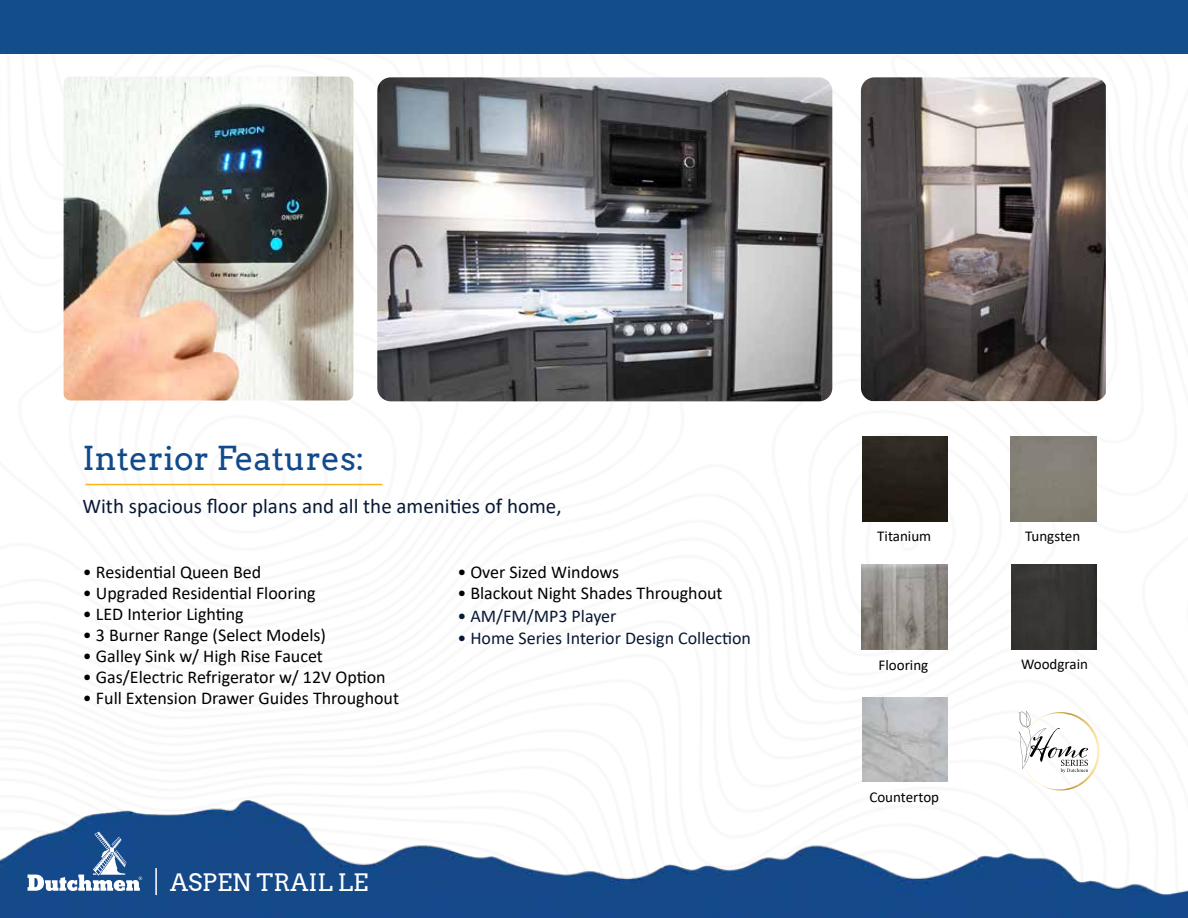
<style>
.page{position:relative;width:1188px;height:918px;background:#fff}
.page>*{position:absolute;margin:0;border:0;box-sizing:border-box;transform-origin:0 0}
.t1{font:33px "Arvo";color:#114a8a}
.t2{font:24px "Arvo";color:#fff}
.t3{font:21px "Calibri";color:#081834}
.t4{font:18px "Calibri";color:#000}
.t5{font:18px "Calibri";color:#081834}
.t6{font:15px "Calibri";color:#000}
</style>
<div class="page">
<img style="left:0;top:774px;width:1188px;height:144px">
<div style="left:0;top:0;width:1188px;height:54px;background:#134d8a"></div>
<img style="left:377px;top:77px;width:455px;height:324px">
<hr style="left:85px;top:484px;width:297px;height:1px;background:#fcb415">
<svg style="left:28px;top:832px;width:114px;height:59px"></svg>
<hr style="left:155px;top:868px;width:2px;height:27px;background:#fff">
<img style="left:861px;top:77px;width:245px;height:324px">
<img style="left:862px;top:437px;width:86px;height:84px">
<img style="left:863px;top:697px;width:85px;height:85px">
<img style="left:862px;top:565px;width:85px;height:84px">
<div style="left:1011px;top:565px;width:86px;height:84px;background:#363532"></div>
<div style="left:1011px;top:437px;width:85px;height:84px;background:#848075"></div>
<svg style="left:1019px;top:711px;width:81px;height:80px"></svg>
<img style="left:64px;top:76px;width:289px;height:324px">
<h1 class="t1" style="left:82px;top:438px;width:284px">Interior Features:</h1>
<p class="t3" style="left:82px;top:491px;width:481px">With spacious floor plans and all the amenities of home,</p>
<p class="t4" style="left:83px;top:560px;width:180px">• Residential Queen Bed</p>
<p class="t4" style="left:83px;top:581px;width:234px">• Upgraded Residential Flooring</p>
<p class="t4" style="left:83px;top:602px;width:162px">• LED Interior Lighting</p>
<p class="t4" style="left:83px;top:623px;width:245px">• 3 Burner Range (Select Models)</p>
<p class="t4" style="left:83px;top:644px;width:242px">• Galley Sink w/ High Rise Faucet</p>
<p class="t4" style="left:83px;top:665px;width:304px">• Gas/Electric Refrigerator w/ 12V Option</p>
<p class="t4" style="left:83px;top:686px;width:318px">• Full Extension Drawer Guides Throughout</p>
<p class="t4" style="left:457px;top:560px;width:164px">• Over Sized Windows</p>
<p class="t4" style="left:457px;top:581px;width:267px">• Blackout Night Shades Throughout</p>
<p class="t5" style="left:457px;top:603px;width:161px">• AM/FM/MP3 Player</p>
<p class="t5" style="left:457px;top:626px;width:295px">• Home Series Interior Design Collection</p>
<h2 class="t2" style="left:170px;top:868px;width:200px">ASPEN TRAIL LE</h2>
<p class="t6" style="left:877px;top:525px;width:55px">Titanium</p>
<p class="t6" style="left:1025px;top:526px;width:57px">Tungsten</p>
<p class="t6" style="left:879px;top:654px;width:51px">Flooring</p>
<p class="t6" style="left:869px;top:786px;width:71px">Countertop</p>
<p class="t6" style="left:1021px;top:654px;width:68px">Woodgrain</p>
</div>
